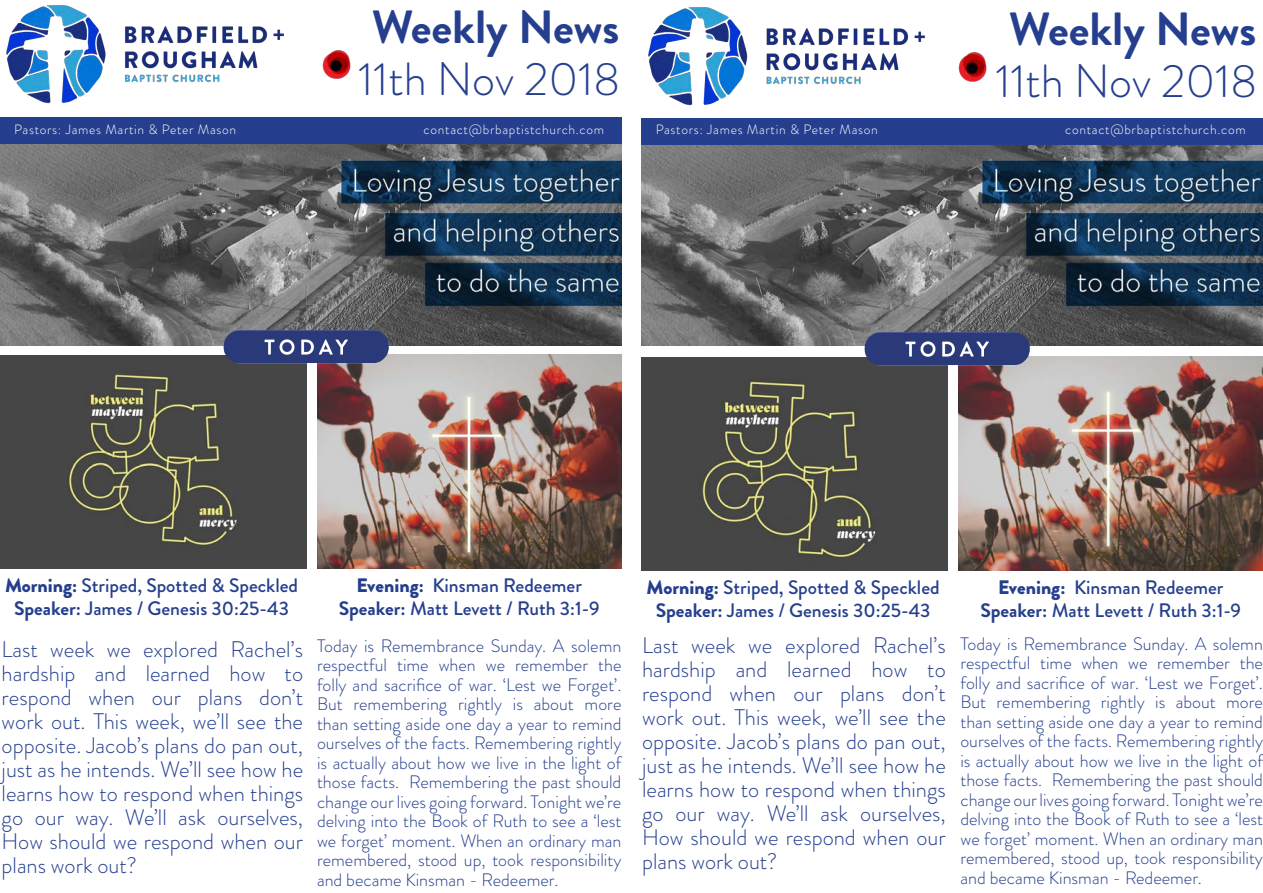
<style>
.page{position:relative;width:1263px;height:893px;background:#fff}
.page>*{position:absolute;margin:0;border:0;box-sizing:border-box;transform-origin:0 0}
.t1{font:300 46.5px "Brandon Grotesque";color:#253f8e}
.t2{font:700 46.5px "Brandon Grotesque";color:#253f8e}
.t3{font:300 22.5px/24px "Brandon Grotesque";color:#253f8e;text-align:justify}
.t4{font:500 19.5px "Brandon Grotesque";color:#253f8e}
.t5{font:300 18px/19.5px "Brandon Grotesque";color:#253f8e;text-align:justify}
.t6{font:300 13.5px "Brandon Grotesque";letter-spacing:.05em;color:#fff}
.s1{font-weight:900}
.s2{font-weight:700}
</style>
<div class="page">
<img style="left:642px;top:357px;width:306px;height:214px">
<img style="left:648px;top:7px;width:277px;height:99px">
<img style="left:958px;top:356px;width:305px;height:215px">
<img style="left:642px;top:144px;width:621px;height:202px">
<img style="left:817px;top:320px;width:255px;height:55px">
<div style="left:642px;top:118px;width:621px;height:26px;background:#253f8e"></div>
<img style="left:0;top:355px;width:306px;height:214px">
<img style="left:6px;top:5px;width:278px;height:99px">
<img style="left:317px;top:354px;width:304px;height:215px">
<img style="left:0;top:144px;width:621px;height:201px">
<img style="left:176px;top:318px;width:254px;height:55px">
<div style="left:0;top:118px;width:621px;height:26px;background:#253f8e"></div>
<img style="left:322px;top:50px;width:29px;height:29px">
<img style="left:958px;top:52px;width:29px;height:30px">
<p class="t2" style="left:372px;top:-6px;width:249px">Weekly News</p>
<p class="t2" style="left:1009px;top:-4px;width:249px">Weekly News</p>
<p class="t1" style="left:359px;top:48px;width:263px">11th Nov 2018</p>
<p class="t1" style="left:996px;top:50px;width:263px">11th Nov 2018</p>
<p class="t6" style="left:14px;top:120px;width:223px">Pastors: James Martin &amp; Peter Mason</p>
<p class="t6" style="left:424px;top:120px;width:182px">contact@brbaptistchurch.com</p>
<p class="t6" style="left:656px;top:120px;width:223px">Pastors: James Martin &amp; Peter Mason</p>
<p class="t6" style="left:1065px;top:120px;width:182px">contact@brbaptistchurch.com</p>
<p class="t4" style="left:5px;top:571px;width:295px"><span class="s1">Morning:</span> Striped, Spotted &amp; Speckled</p>
<p class="t4" style="left:14px;top:595px;width:276px"><span class="s2">Speaker:</span> James / Genesis 30:25-43</p>
<p class="t4" style="left:356px;top:571px;width:227px"><span class="s1">Evening:</span> Kinsman Redeemer</p>
<p class="t4" style="left:339px;top:595px;width:262px"><span class="s2">Speaker:</span> Matt Levett / Ruth 3:1-9</p>
<p class="t3" style="left:2px;top:637px;width:303px">Last week we explored Rachel’s hardship and learned how to respond when our plans don’t work out. This week, we’ll see the opposite. Jacob’s plans do pan out, just as he intends. We’ll see how he learns how to respond when things go our way. We’ll ask ourselves, How should we respond when our plans work out?</p>
<p class="t5" style="left:317px;top:636px;width:306px">Today is Remembrance Sunday. A solemn respectful time when we remember the folly and sacrifice of war. ‘Lest we Forget’.<br>But remembering rightly is about more than setting aside one day a year to remind ourselves of the facts. Remembering rightly is actually about how we live in the light of those facts. Remembering the past should change our lives going forward. Tonight we’re delving into the Book of Ruth to see a ‘lest we forget’ moment. When an ordinary man remembered, stood up, took responsibility and became Kinsman - Redeemer.</p>
<p class="t4" style="left:647px;top:573px;width:295px"><span class="s1">Morning:</span> Striped, Spotted &amp; Speckled</p>
<p class="t4" style="left:656px;top:597px;width:276px"><span class="s2">Speaker:</span> James / Genesis 30:25-43</p>
<p class="t4" style="left:998px;top:573px;width:227px"><span class="s1">Evening:</span> Kinsman Redeemer</p>
<p class="t4" style="left:980px;top:597px;width:262px"><span class="s2">Speaker:</span> Matt Levett / Ruth 3:1-9</p>
<p class="t3" style="left:642px;top:633px;width:305px">Last week we explored Rachel’s hardship and learned how to respond when our plans don’t work out. This week, we’ll see the opposite. Jacob’s plans do pan out, just as he intends. We’ll see how he learns how to respond when things go our way. We’ll ask ourselves, How should we respond when our plans work out?</p>
<p class="t5" style="left:960px;top:634px;width:304px">Today is Remembrance Sunday. A solemn respectful time when we remember the folly and sacrifice of war. ‘Lest we Forget’.<br>But remembering rightly is about more than setting aside one day a year to remind ourselves of the facts. Remembering rightly is actually about how we live in the light of those facts. Remembering the past should change our lives going forward. Tonight we’re delving into the Book of Ruth to see a ‘lest we forget’ moment. When an ordinary man remembered, stood up, took responsibility and became Kinsman - Redeemer.</p>
</div>
